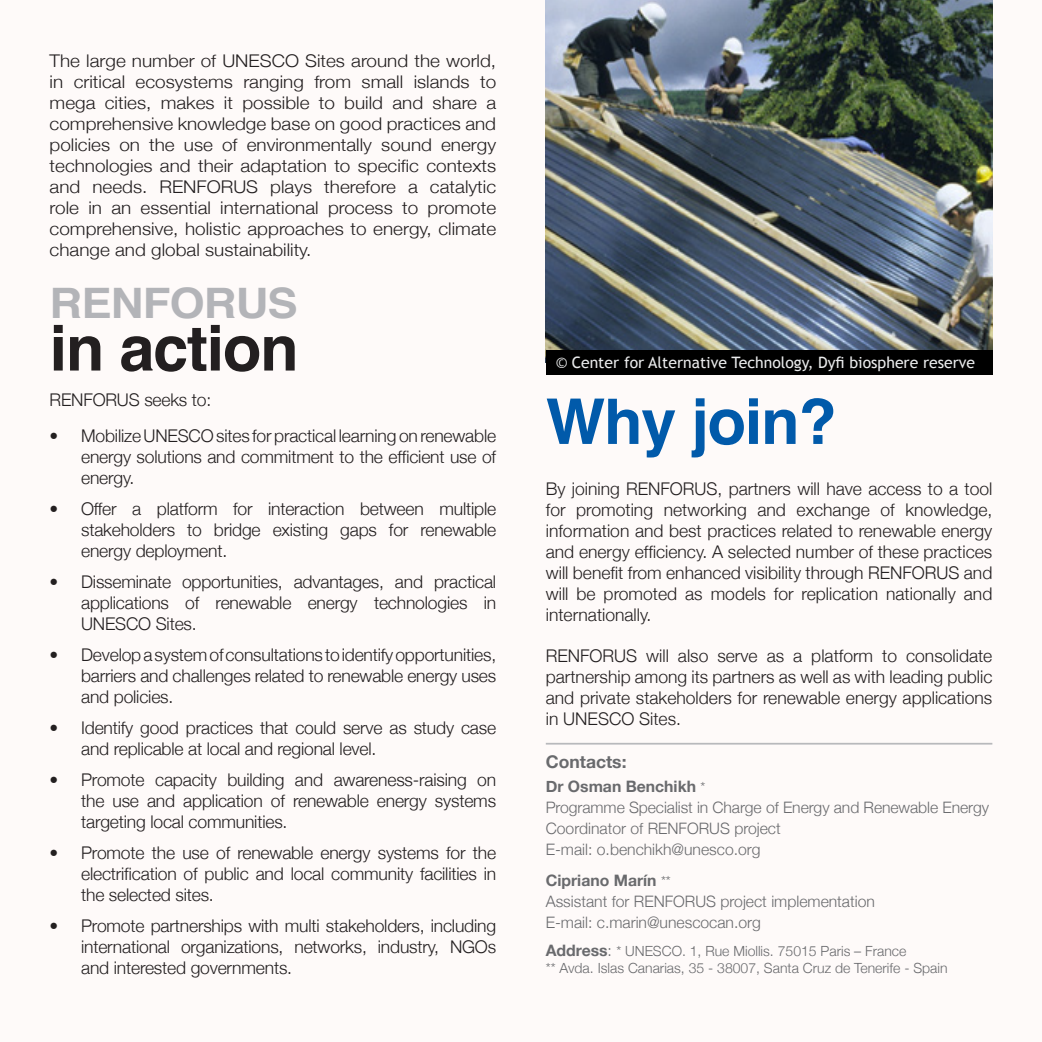
<style>
.page{position:relative;width:1042px;height:1042px;background:#fefaf9}
.page>*{position:absolute;margin:0;border:0;box-sizing:border-box;transform-origin:0 0}
.txt0{font:700 63px "Helvetica";letter-spacing:-.02em;color:#231f20}
.txt0-2{font:700 63px "Helvetica";letter-spacing:-.02em;color:#015aaa}
.txt0-3{font:700 42px "Helvetica";letter-spacing:-.02em;color:#b3b4b8;scale:1.08 1}
.txt3{font:300 17.5px/21px "Helvetica Neue";letter-spacing:-.01em;color:#231f20;text-align:justify}
.txt_refenece{font:300 17.5px/21px "Helvetica Neue";color:#231f20;text-align:justify}
.txt0-4{font:300 17.5px/21px "Helvetica Neue";color:#231f20;text-align:justify;scale:1.08 1}
.txt0-5{font:700 17.5px "Helvetica Neue";color:#696a6d}
.txt0-6{font:300 15.75px/21px "Helvetica Neue";color:#696a6d}
.programa_02{font:15.75px "Trebuchet MS";color:#eaebec}
.txt0-7{font:300 14px/17.5px "Helvetica Neue";color:#696a6d}
.s1{font-weight:700}
.s2{font-size:14px}
.s3{font-weight:700;font-size:15.75px}
.s4{font-size:15.75px}
</style>
<div class="page">
<img style="left:546px;top:0;width:446px;height:350px">
<div style="left:546px;top:350px;width:446px;height:25px;background:#000"></div>
<hr style="left:546px;top:743px;width:446px;height:1px;background:#b8b9bc">
<p class="txt0-4" style="left:50px;top:49px;width:415px">The large number of UNESCO Sites around the world, in critical ecosystems ranging from small islands to mega cities, makes it possible to build and share a comprehensive knowledge base on good practices and policies on the use of environmentally sound energy technologies and their adaptation to specific contexts and needs. RENFORUS plays therefore a catalytic role in an essential international process to promote comprehensive, holistic approaches to energy, climate change and global sustainability.</p>
<p class="txt0-3" style="left:50px;top:269px;width:231px">RENFORUS</p>
<p class="txt0" style="left:50px;top:297px;width:250px">in action</p>
<p class="txt3" style="left:50px;top:389px;width:163px">RENFORUS seeks to:</p>
<p class="txt3" style="left:81px;top:424px;width:416px;text-indent:-32px">• Mobilize UNESCO sites for practical learning on renewable energy solutions and commitment to the efficient use of energy.</p>
<p class="txt3" style="left:81px;top:497px;width:416px;text-indent:-32px">• Offer a platform for interaction between multiple stakeholders to bridge existing gaps for renewable energy deployment.</p>
<p class="txt3" style="left:81px;top:570px;width:416px;text-indent:-32px">• Disseminate opportunities, advantages, and practical applications of renewable energy technologies in UNESCO Sites.</p>
<p class="txt3" style="left:81px;top:643px;width:417px;text-indent:-32px">• Develop a system of consultations to identify opportunities, barriers and challenges related to renewable energy uses and policies.</p>
<p class="txt3" style="left:81px;top:716px;width:416px;text-indent:-32px">• Identify good practices that could serve as study case and replicable at local and regional level.</p>
<p class="txt3" style="left:81px;top:768px;width:416px;text-indent:-32px">• Promote capacity building and awareness-raising on the use and application of renewable energy systems targeting local communities.</p>
<p class="txt3" style="left:81px;top:841px;width:416px;text-indent:-32px">• Promote the use of renewable energy systems for the electrification of public and local community facilities in the selected sites.</p>
<p class="txt3" style="left:81px;top:914px;width:416px;text-indent:-32px">• Promote partnerships with multi stakeholders, including international organizations, networks, industry, NGOs and interested governments.</p>
<p class="programa_02" style="left:556px;top:353px;width:421px">© Center for Alternative Technology, Dyfi biosphere reserve</p>
<p class="txt0-2" style="left:546px;top:371px;width:292px">Why join?</p>
<p class="txt_refenece" style="left:546px;top:477px;width:448px">By joining RENFORUS, partners will have access to a tool for promoting networking and exchange of knowledge, information and best practices related to renewable energy and energy efficiency. A selected number of these practices will benefit from enhanced visibility through RENFORUS and will be promoted as models for replication nationally and internationally.</p>
<p class="txt_refenece" style="left:546px;top:644px;width:448px">RENFORUS will also serve as a platform to consolidate partnership among its partners as well as with leading public and private stakeholders for renewable energy applications in UNESCO Sites.</p>
<p class="txt0-5" style="left:546px;top:745px;width:82px">Contacts:</p>
<p class="txt0-6" style="left:546px;top:775px;width:445px"><span class="s1">Dr Osman Benchikh</span> <span class="s2">*<br></span>Programme Specialist in Charge of Energy and Renewable Energy Coordinator of RENFORUS project<br>E-mail: o.benchikh@unesco.org</p>
<p class="txt0-6" style="left:546px;top:869px;width:331px"><span class="s1">Cipriano Marín</span> <span class="s2">**<br></span>Assistant for RENFORUS project implementation<br>E-mail: c.marin@unescocan.org</p>
<p class="txt0-7" style="left:546px;top:941px;width:403px"><span class="s3">Address</span><span class="s4">:</span> * UNESCO. 1, Rue Miollis. 75015 Paris – France<br>** Avda. Islas Canarias, 35 - 38007, Santa Cruz de Tenerife - Spain</p>
</div>
